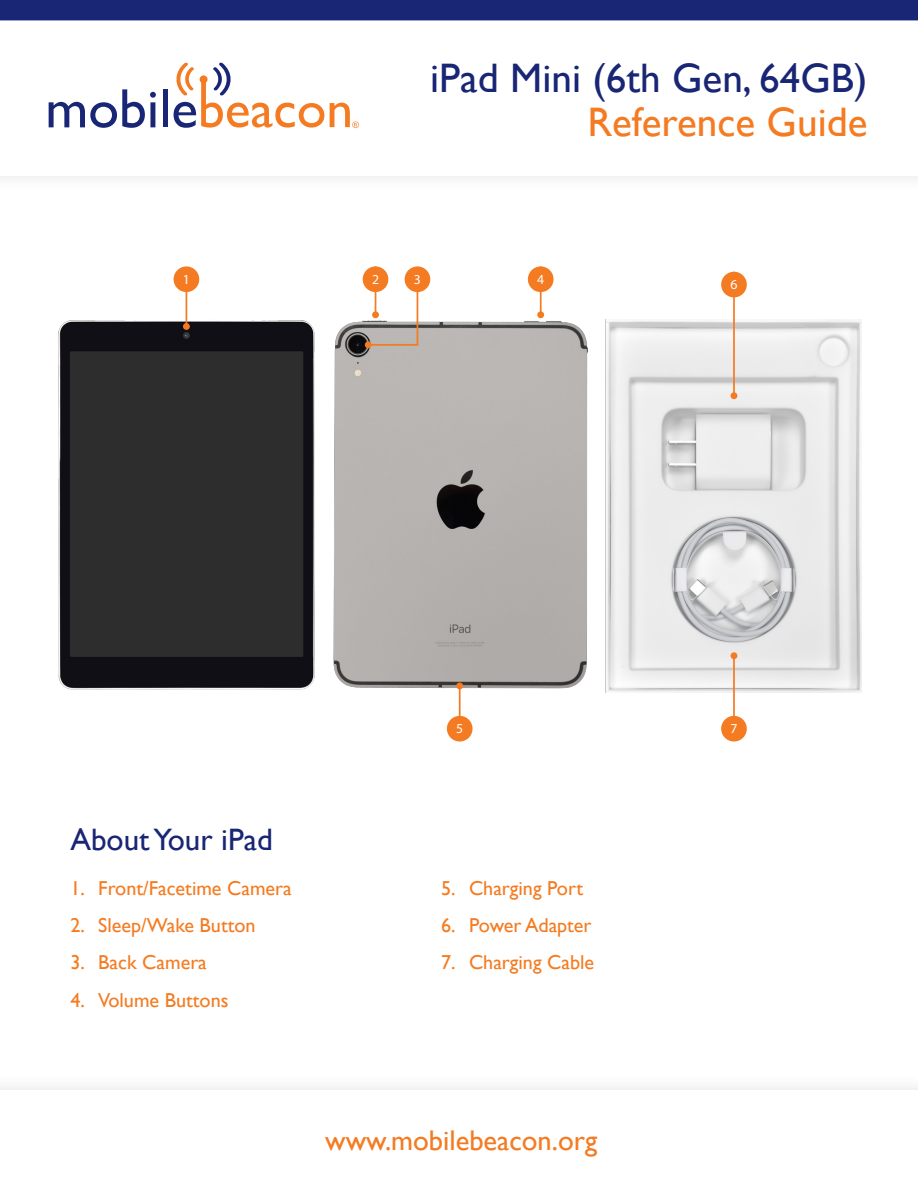
<style>
.page{position:relative;width:918px;height:1188px;background:#fff}
.page>*{position:absolute;margin:0;border:0;box-sizing:border-box;transform-origin:0 0}
.t1{font:41.25px "Gill Sans";color:#192575}
.t2{font:41.25px "Gill Sans";color:#f47b21}
.t3{font:31.05px "Gill Sans";color:#192575}
.t4{font:28.5px "Gill Sans";color:#f47b21}
.Paragraph_Style_2{font:20.1px "Gill Sans";color:#f47b21}
.Numbered_List{font:13.8px "Myriad Pro";color:#fff}
</style>
<div class="page">
<div style="left:0;top:7px;width:918px;height:186px;background:#fafafa"></div>
<div style="left:0;top:20px;width:918px;height:156px;background:#fff"></div>
<div style="left:0;top:1073px;width:918px;height:115px;background:#fafafa"></div>
<div style="left:0;top:1090px;width:918px;height:98px;background:#fff"></div>
<div style="left:0;top:0;width:918px;height:20px;background:#192575"></div>
<svg style="left:49px;top:89px;width:107px;height:39px"></svg>
<div style="left:163px;top:89px;width:5px;height:38px;background:#192575"></div>
<svg style="left:174px;top:63px;width:150px;height:65px"></svg>
<svg style="left:330px;top:103px;width:29px;height:25px"></svg>
<img style="left:58px;top:318px;width:257px;height:372px">
<img style="left:333px;top:318px;width:255px;height:372px">
<img style="left:606px;top:319px;width:256px;height:374px">
<hr style="left:186px;top:278px;width:1px;height:48px;background:#f47b21">
<div style="left:183px;top:323px;width:7px;height:7px;background:#f47b21;border-radius:50%"></div>
<hr style="left:375px;top:266px;width:1px;height:49px;background:#f47b21">
<div style="left:372px;top:311px;width:7px;height:7px;background:#f47b21;border-radius:50%"></div>
<hr style="left:368px;top:344px;width:50px;height:2px;background:#f47b21">
<div style="left:365px;top:341px;width:7px;height:7px;background:#f47b21;border-radius:50%"></div>
<hr style="left:540px;top:266px;width:2px;height:49px;background:#f47b21">
<div style="left:537px;top:311px;width:7px;height:7px;background:#f47b21;border-radius:50%"></div>
<hr style="left:733px;top:272px;width:2px;height:124px;background:#f47b21">
<div style="left:731px;top:392px;width:6px;height:7px;background:#f47b21;border-radius:50%"></div>
<hr style="left:733px;top:656px;width:2px;height:61px;background:#f47b21">
<div style="left:731px;top:652px;width:6px;height:7px;background:#f47b21;border-radius:50%"></div>
<div style="left:174px;top:266px;width:25px;height:26px;background:#f47b21;border-radius:50%"></div>
<div style="left:363px;top:266px;width:25px;height:26px;background:#f47b21;border-radius:50%"></div>
<div style="left:528px;top:266px;width:26px;height:26px;background:#f47b21;border-radius:50%"></div>
<div style="left:721px;top:272px;width:26px;height:25px;background:#f47b21;border-radius:50%"></div>
<div style="left:405px;top:266px;width:25px;height:26px;background:#f47b21;border-radius:50%"></div>
<hr style="left:459px;top:686px;width:2px;height:35px;background:#f47b21">
<div style="left:456px;top:683px;width:7px;height:6px;background:#f47b21;border-radius:50%"></div>
<div style="left:447px;top:716px;width:26px;height:26px;background:#f47b21;border-radius:50%"></div>
<div style="left:721px;top:716px;width:26px;height:26px;background:#f47b21;border-radius:50%"></div>
<hr style="left:417px;top:286px;width:1px;height:59px;background:#f47b21">
<p class="t1" style="left:430px;top:53px;width:439px">iPad Mini (6th Gen, 64GB)</p>
<p class="t2" style="left:587px;top:98px;width:282px">Reference Guide</p>
<p class="Numbered_List" style="left:183px;top:271px;width:9px">1</p>
<p class="Numbered_List" style="left:372px;top:271px;width:9px">2</p>
<p class="Numbered_List" style="left:537px;top:271px;width:9px">4</p>
<p class="Numbered_List" style="left:414px;top:271px;width:9px">3</p>
<p class="Numbered_List" style="left:730px;top:276px;width:9px">6</p>
<p class="t3" style="left:70px;top:821px;width:204px">About Your iPad</p>
<p class="Paragraph_Style_2" style="left:70px;top:876px;width:223px">1. Front/Facetime Camera</p>
<p class="Paragraph_Style_2" style="left:70px;top:914px;width:187px">2. Sleep/Wake Button</p>
<p class="Paragraph_Style_2" style="left:70px;top:951px;width:138px">3. Back Camera</p>
<p class="Paragraph_Style_2" style="left:70px;top:988px;width:160px">4. Volume Buttons</p>
<p class="Numbered_List" style="left:456px;top:720px;width:9px">5</p>
<p class="Numbered_List" style="left:730px;top:720px;width:9px">7</p>
<p class="Paragraph_Style_2" style="left:441px;top:876px;width:144px">5. Charging Port</p>
<p class="Paragraph_Style_2" style="left:441px;top:914px;width:152px">6. Power Adapter</p>
<p class="Paragraph_Style_2" style="left:441px;top:951px;width:155px">7. Charging Cable</p>
<p class="t4" style="left:325px;top:1124px;width:274px">www.mobilebeacon.org</p>
</div>
